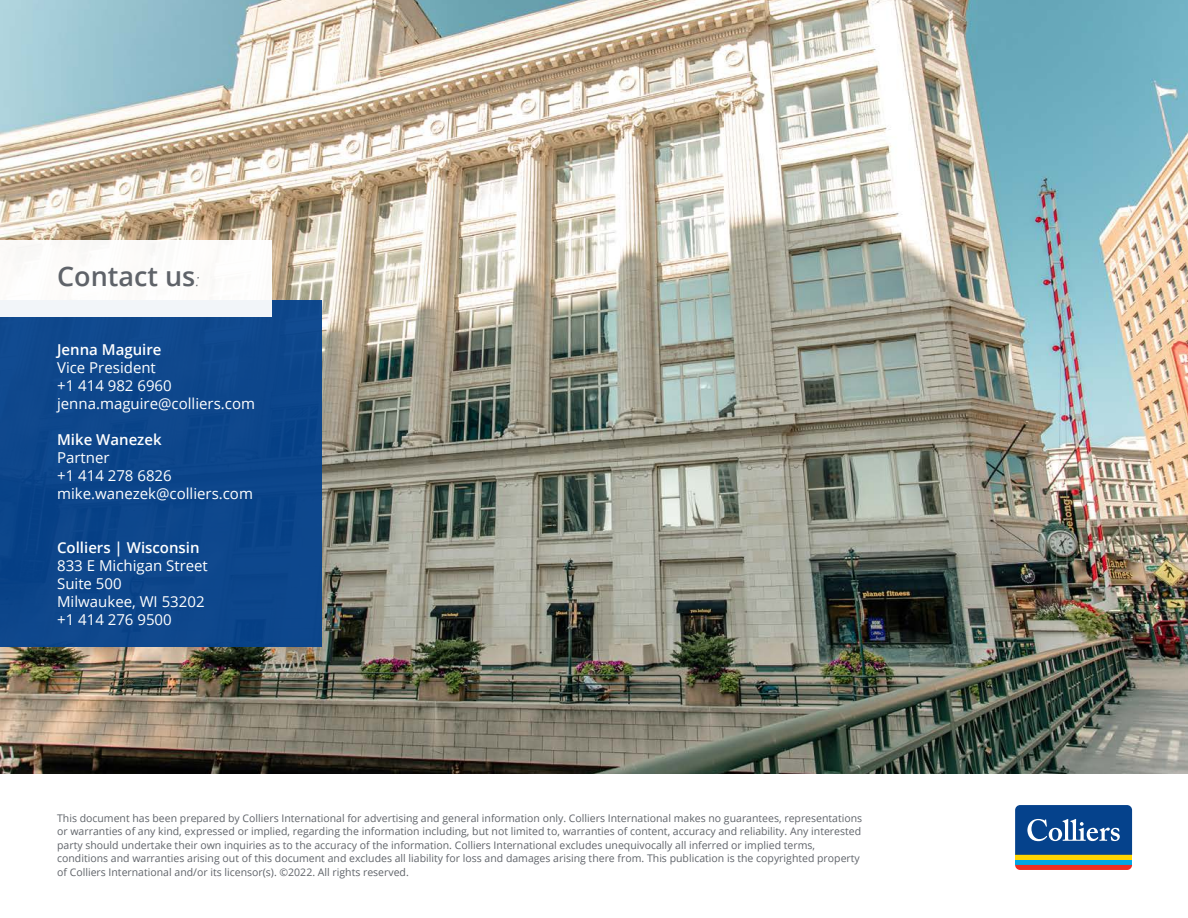
<style>
.page{position:relative;width:1188px;height:918px;background:#fff}
.page>*{position:absolute;margin:0;border:0;box-sizing:border-box;transform-origin:0 0}
.t1{font:600 27px "Open Sans";color:#5f6369}
.t2{font:15px "Open Sans";color:#fff}
.t3{font:600 15px "Open Sans";color:#fff}
.t4{font:10.5px/13.5px "Open Sans";color:#5f6369}
.s1{font-weight:300;font-style:italic;font-size:16.5px}
</style>
<div class="page">
<img style="left:0;top:0;width:1188px;height:774px">
<div style="left:1015px;top:860px;width:117px;height:5px;background:#00a8e4"></div>
<div style="left:1015px;top:855px;width:117px;height:5px;background:#fed503"></div>
<svg style="left:1015px;top:865px;width:117px;height:5px"></svg>
<svg style="left:1015px;top:805px;width:117px;height:50px;background:#215798"></svg>
<div style="left:0;top:300px;width:322px;height:346px;background:#0d478c"></div>
<div style="left:0;top:240px;width:272px;height:77px;background:#fff"></div>
<p class="t1" style="left:57px;top:258px;width:144px">Contact us<span class="s1">:</span></p>
<p class="t3" style="left:57px;top:339px;width:106px">Jenna Maguire</p>
<p class="t2" style="left:57px;top:357px;width:100px">Vice President</p>
<p class="t2" style="left:57px;top:375px;width:116px">+1 414 982 6960</p>
<p class="t2" style="left:57px;top:393px;width:199px">jenna.maguire@colliers.com</p>
<p class="t3" style="left:57px;top:429px;width:106px">Mike Wanezek</p>
<p class="t2" style="left:57px;top:447px;width:54px">Partner</p>
<p class="t2" style="left:57px;top:465px;width:116px">+1 414 278 6826</p>
<p class="t2" style="left:57px;top:483px;width:197px">mike.wanezek@colliers.com</p>
<p class="t3" style="left:57px;top:537px;width:144px">Colliers | Wisconsin</p>
<p class="t2" style="left:57px;top:555px;width:152px">833 E Michigan Street</p>
<p class="t2" style="left:57px;top:573px;width:66px">Suite 500</p>
<p class="t2" style="left:57px;top:591px;width:149px">Milwaukee, WI 53202</p>
<p class="t2" style="left:57px;top:609px;width:116px">+1 414 276 9500</p>
<p class="t4" style="left:57px;top:811px;width:807px">This document has been prepared by Colliers International for advertising and general information only. Colliers International makes no guarantees, representations or warranties of any kind, expressed or implied, regarding the information including, but not limited to, warranties of content, accuracy and reliability. Any interested party should undertake their own inquiries as to the accuracy of the information. Colliers International excludes unequivocally all inferred or implied terms, conditions and warranties arising out of this document and excludes all liability for loss and damages arising there from. This publication is the copyrighted property of Colliers International and/or its licensor(s). ©2022. All rights reserved.</p>
</div>
